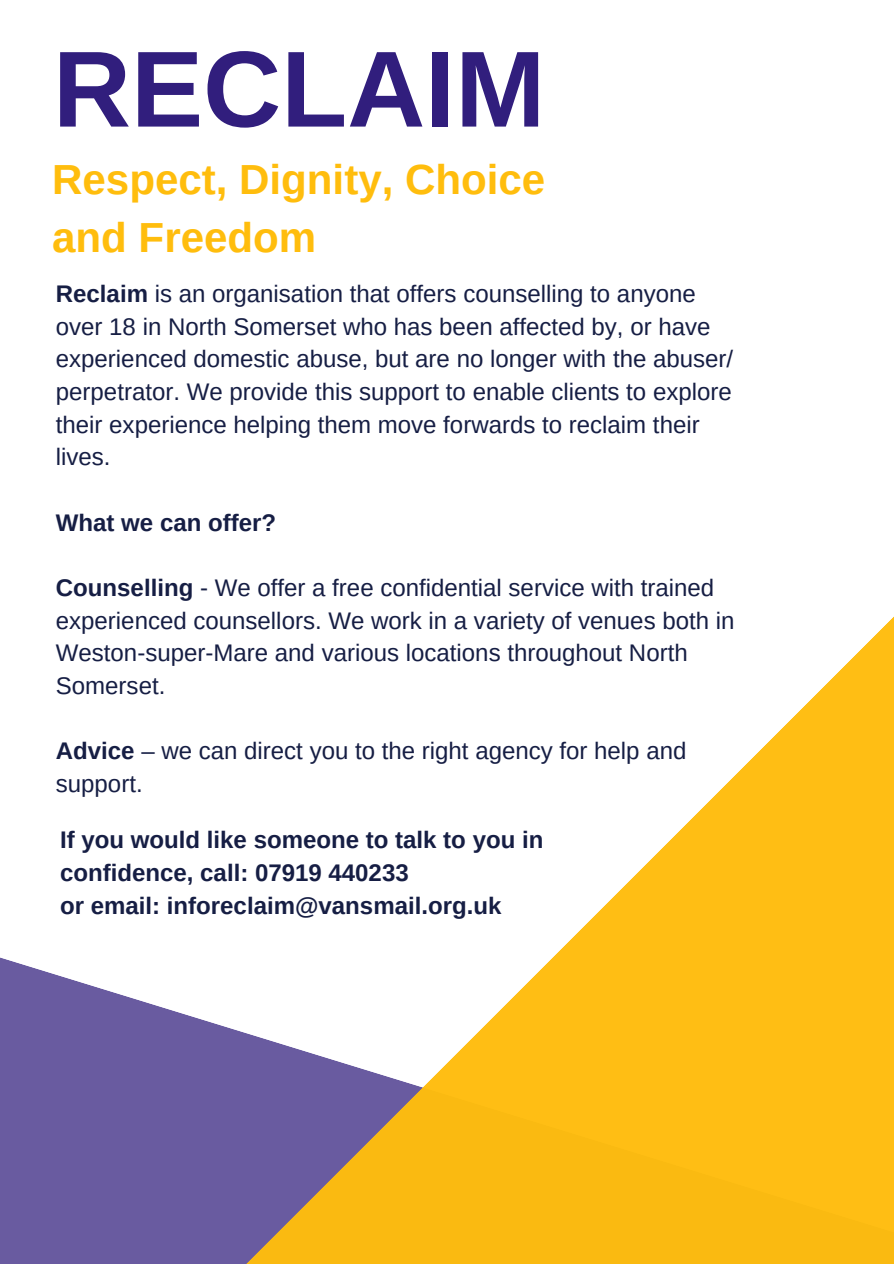
<style>
.page{position:relative;width:894px;height:1264px;background:#fff}
.page>*{position:absolute;margin:0;border:0;box-sizing:border-box;transform-origin:0 0}
.t1{font:700 108.15px "Arimo";color:#311e7d}
.t2{font:700 42px/58.5px "Arimo";color:#ffbd0d}
.t3{font:24px/32.7px "Arimo";color:#161e44}
.t4{font:700 24px "Arimo";color:#161e44}
.s1{font-weight:700}
</style>
<div class="page">
<svg style="left:0;top:957px;width:215px;height:306px;background:#796daa"></svg>
<svg style="left:215px;top:617px;width:678px;height:646px"></svg>
<p class="t1" style="left:53px;top:29px;width:494px">RECLAIM</p>
<p class="t2" style="left:52px;top:150px;width:494px">Respect, Dignity, Choice and Freedom</p>
<p class="t3" style="left:56px;top:277px;width:678px"><span class="s1">Reclaim</span> is an organisation that offers counselling to anyone over 18 in North Somerset who has been affected by, or have experienced domestic abuse, but are no longer with the abuser/ perpetrator. We provide this support to enable clients to explore their experience helping them move forwards to reclaim their lives.</p>
<p class="t4" style="left:56px;top:509px;width:222px">What we can offer?</p>
<p class="t3" style="left:56px;top:571px;width:680px"><span class="s1">Counselling</span> - We offer a free confidential service with trained experienced counsellors. We work in a variety of venues both in Weston-super-Mare and various locations throughout North Somerset.</p>
<p class="t3" style="left:56px;top:734px;width:632px"><span class="s1">Advice</span> – we can direct you to the right agency for help and support.</p>
<p class="t4" style="left:60px;top:826px;width:484px">If you would like someone to talk to you in</p>
<p class="t4" style="left:60px;top:859px;width:350px">confidence, call: 07919 440233</p>
<p class="t4" style="left:60px;top:891px;width:443px">or email: inforeclaim@vansmail.org.uk</p>
</div>
